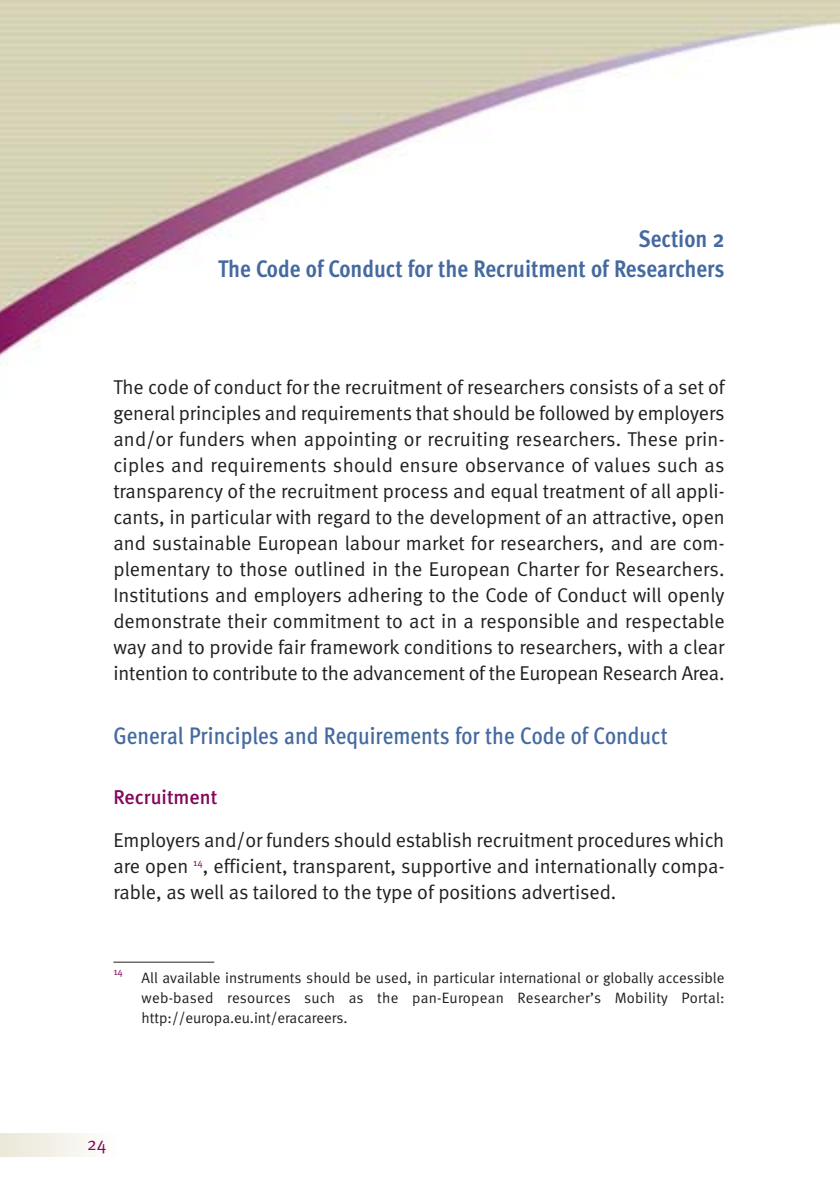
<style>
.page{position:relative;width:840px;height:1190px;background:#fff}
.page>*{position:absolute;margin:0;border:0;box-sizing:border-box;transform-origin:0 0}
.t1{font:700 24px/30px "Meta Cond";color:#456aa0;text-align:right}
.t2{font:500 24px "Meta Cond";color:#456aa0}
.t3{font:20px/26px "Meta Normal";letter-spacing:-.01em;color:#231f20;text-align:justify}
.t4{font:500 20px "Meta";color:#83085b}
.t5{font:18px "Meta Normal";color:#83085b}
.t6{font:15px/20px "Meta Normal";color:#231f20;text-align:justify}
.t7{font:10px "Meta Normal";color:#83085b}
</style>
<div class="page">
<img style="left:0;top:0;width:840px;height:1134px">
<div style="left:0;top:1134px;width:117px;height:23px;background:linear-gradient(to right,#eae7d7,#fefdfd)"></div>
<div style="left:111px;top:935px;width:615px;height:94px;background:#fff"></div>
<hr style="left:113px;top:962px;width:101px;height:1px;background:#231f20">
<p class="t1" style="left:218px;top:226px;width:508px">Section 2<br>The Code of Conduct for the Recruitment of Researchers</p>
<p class="t3" style="left:113px;top:375px;width:613px">The code of conduct for the recruitment of researchers consists of a set of general principles and requirements that should be followed by employers and/or funders when appointing or recruiting researchers. These prin&shy;ciples and requirements should ensure observance of values such as transparency of the recruitment process and equal treatment of all appli&shy;cants, in particular with regard to the development of an attractive, open and sustainable European labour market for researchers, and are com&shy;plementary to those outlined in the European Charter for Researchers.<br>Institutions and employers adhering to the Code of Conduct will openly demonstrate their commitment to act in a responsible and respectable way and to provide fair framework conditions to researchers, with a clear intention to contribute to the advancement of the European Research Area.</p>
<p class="t2" style="left:113px;top:726px;width:556px">General Principles and Requirements for the Code of Conduct</p>
<p class="t4" style="left:113px;top:789px;width:106px">Recruitment</p>
<p class="t3" style="left:113px;top:828px;width:613px">Employers and/or funders should establish recruitment procedures which are open <sup>14</sup>, efficient, transparent, supportive and internationally compa&shy;rable, as well as tailored to the type of positions advertised.</p>
<p class="t7" style="left:113px;top:968px;width:11px">14</p>
<p class="t6" style="left:142px;top:969px;width:584px">All available instruments should be used, in particular international or globally accessible web-based resources such as the pan-European Researcher’s Mobility Portal: http://europa.eu.int/eracareers.</p>
<p class="t5" style="left:87px;top:1136px;width:21px">24</p>
</div>
